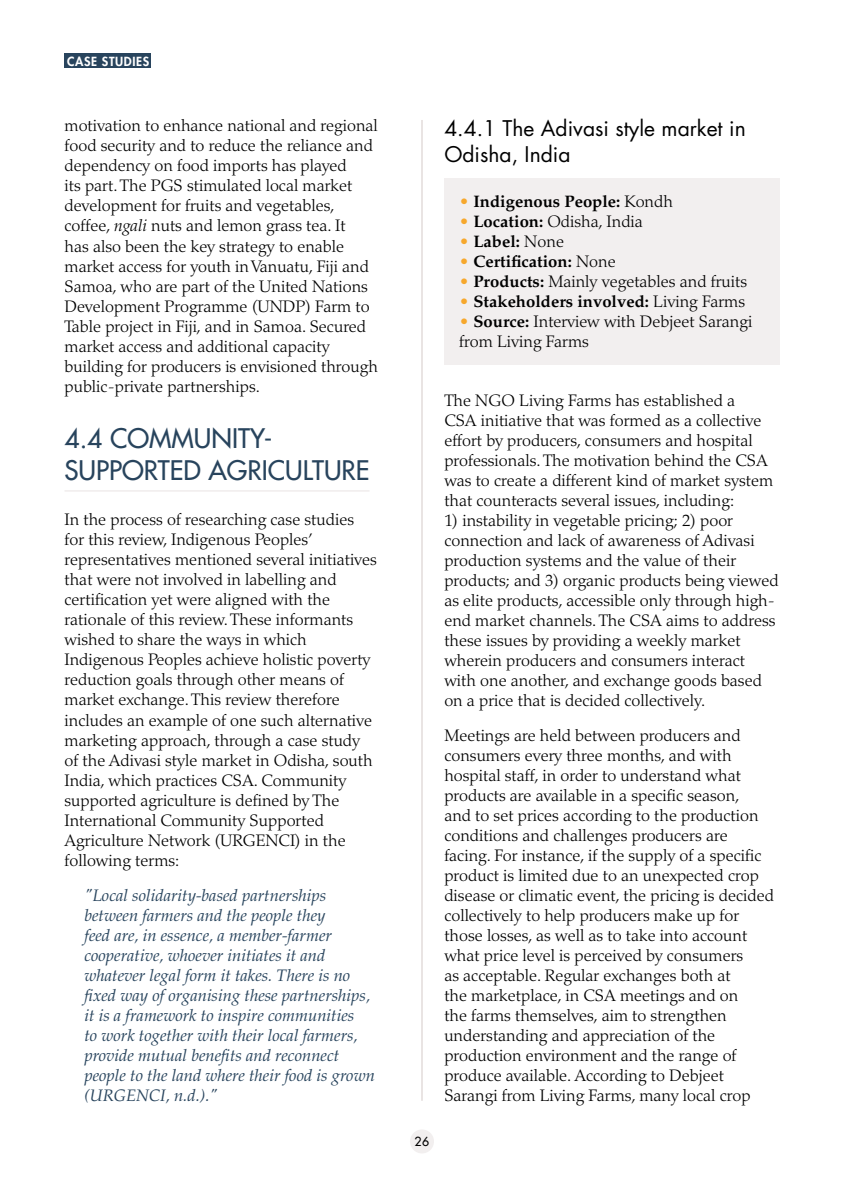
<style>
.page{position:relative;width:844px;height:1191px;background:#fff}
.page>*{position:absolute;margin:0;border:0;box-sizing:border-box;transform-origin:0 0}
.t1{font:500 26.25px/31.7px "Futura Std";color:#28445d}
.t2{font:21px/25.2px "Futura Std";color:#000}
.t3{font:300 16.62px/19.9px "Palatino LT Std";color:#000}
.t4{font:italic 16.62px/20.1px "Palatino LT Std";color:#28445d}
.t5{font:700 16.62px "Palatino LT Std";color:#000}
.t6{font:800 12.25px "Futura Std";letter-spacing:.05em;color:#fff}
.t7{font:500 12.25px "Futura Std";color:#000}
.s1{font-style:italic}
.s2{color:#f7a82d}
.s3{font-weight:300}
.s4{font-weight:700;color:#f7a82d}
.s5{font-weight:700}
</style>
<div class="page">
<div style="left:64px;top:54px;width:87px;height:14px;background:#28445d"></div>
<div style="left:410px;top:1129px;width:24px;height:24px;background:#f2efef;border-radius:50%"></div>
<div style="left:444px;top:179px;width:335px;height:186px;background:#f2efef"></div>
<hr style="left:64px;top:490px;width:305px;height:2px;background:#f2efef">
<hr style="left:421px;top:120px;width:1px;height:980px;background:#d4cac8">
<p class="t6" style="left:67px;top:53px;width:83px">CASE STUDIES</p>
<p class="t3" style="left:64px;top:116px;width:315px">motivation to enhance national and regional food security and to reduce the reliance and dependency on food imports has played<br>its part. The PGS stimulated local market development for fruits and vegetables, coffee, <span class="s1">ngali</span> nuts and lemon grass tea. It<br>has also been the key strategy to enable market access for youth in Vanuatu, Fiji and Samoa, who are part of the United Nations Development Programme (UNDP) Farm to Table project in Fiji, and in Samoa. Secured market access and additional capacity building for producers is envisioned through public-private partnerships.</p>
<h1 class="t1" style="left:64px;top:423px;width:306px">4.4 COMMUNITY-<br>SUPPORTED AGRICULTURE</h1>
<p class="t3" style="left:64px;top:509px;width:314px">In the process of researching case studies for this review, Indigenous Peoples’ representatives mentioned several initiatives that were not involved in labelling and certification yet were aligned with the rationale of this review. These informants wished to share the ways in which Indigenous Peoples achieve holistic poverty reduction goals through other means of market exchange. This review therefore includes an example of one such alternative marketing approach, through a case study of the Adivasi style market in Odisha, south India, which practices CSA. Community supported agriculture is defined by The International Community Supported Agriculture Network (URGENCI) in the following terms:</p>
<p class="t4" style="left:84px;top:885px;width:292px">"Local solidarity-based partnerships between farmers and the people they<br>feed are, in essence, a member-farmer cooperative, whoever initiates it and whatever legal form it takes. There is no fixed way of organising these partnerships, it is a framework to inspire communities<br>to work together with their local farmers, provide mutual benefits and reconnect people to the land where their food is grown (URGENCI, n.d.)."</p>
<p class="t2" style="left:444px;top:116px;width:303px">4.4.1 The Adivasi style market in<br>Odisha, India</p>
<p class="t5" style="left:459px;top:191px;width:215px"><span class="s2">•</span> Indigenous People: <span class="s3">Kondh</span></p>
<p class="t3" style="left:459px;top:211px;width:185px"><span class="s4">•</span> <span class="s5">Location:</span> Odisha, India</p>
<p class="t5" style="left:459px;top:231px;width:106px"><span class="s2">•</span> Label: <span class="s3">None</span></p>
<p class="t5" style="left:459px;top:251px;width:158px"><span class="s2">•</span> Certification: <span class="s3">None</span></p>
<p class="t3" style="left:459px;top:271px;width:289px"><span class="s4">•</span> <span class="s5">Products:</span> Mainly vegetables and fruits</p>
<p class="t5" style="left:459px;top:291px;width:287px"><span class="s2">•</span> Stakeholders involved: <span class="s3">Living Farms</span></p>
<p class="t3" style="left:459px;top:311px;width:294px"><span class="s4">•</span> <span class="s5">Source:</span> Interview with Debjeet Sarangi from Living Farms</p>
<p class="t7" style="left:414px;top:1133px;width:16px">26</p>
<p class="t3" style="left:444px;top:391px;width:330px">The NGO Living Farms has established a<br>CSA initiative that was formed as a collective effort by producers, consumers and hospital professionals. The motivation behind the CSA was to create a different kind of market system that counteracts several issues, including:</p>
<p class="t3" style="left:444px;top:511px;width:336px">1) instability in vegetable pricing; 2) poor connection and lack of awareness of Adivasi production systems and the value of their products; and 3) organic products being viewed as elite products, accessible only through high&shy;end market channels. The CSA aims to address these issues by providing a weekly market wherein producers and consumers interact with one another, and exchange goods based on a price that is decided collectively.</p>
<p class="t3" style="left:444px;top:726px;width:331px">Meetings are held between producers and consumers every three months, and with hospital staff, in order to understand what products are available in a specific season,<br>and to set prices according to the production conditions and challenges producers are facing. For instance, if the supply of a specific product is limited due to an unexpected crop disease or climatic event, the pricing is decided collectively to help producers make up for those losses, as well as to take into account what price level is perceived by consumers<br>as acceptable. Regular exchanges both at<br>the marketplace, in CSA meetings and on<br>the farms themselves, aim to strengthen understanding and appreciation of the production environment and the range of produce available. According to Debjeet Sarangi from Living Farms, many local crop</p>
</div>
